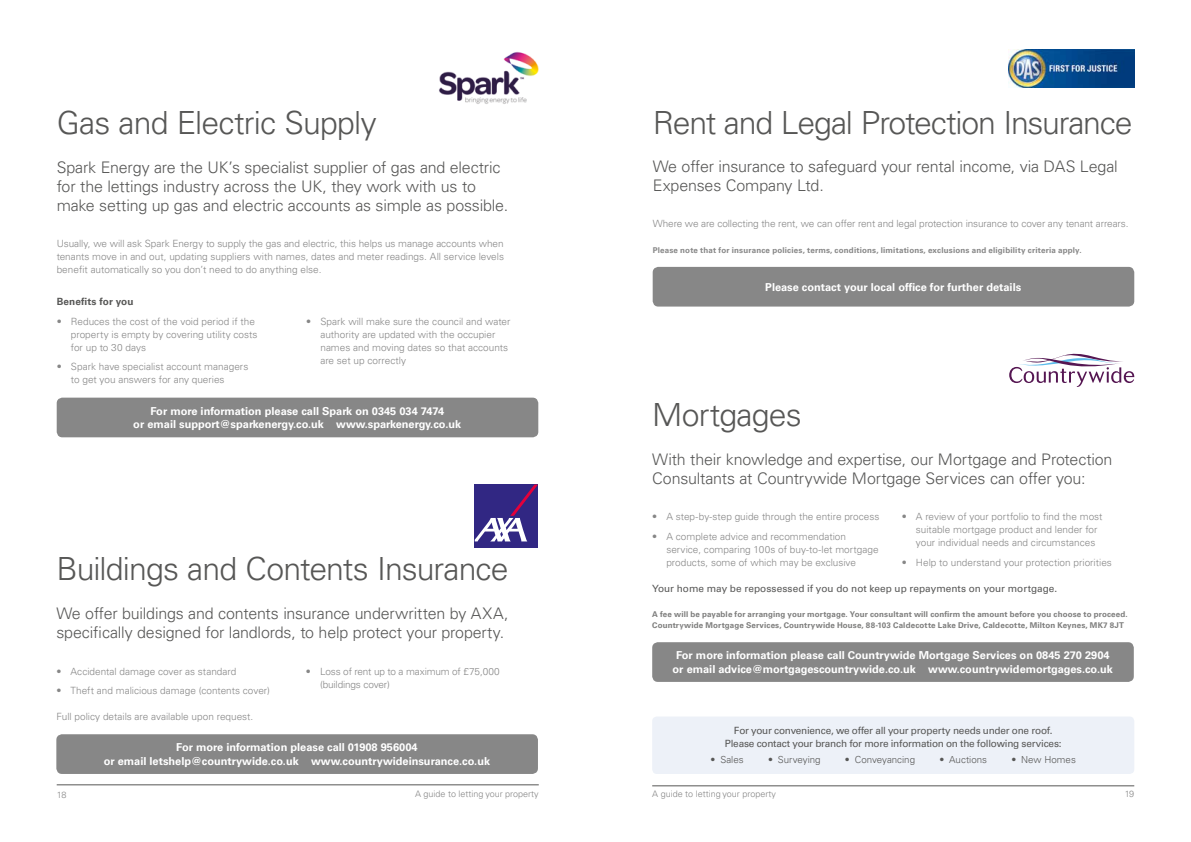
<style>
.page{position:relative;width:1191px;height:842px;background:#fff}
.page>*{position:absolute;margin:0;border:0;box-sizing:border-box;transform-origin:0 0}
.t1{font:300 32px "Univers LT Pro 45";letter-spacing:-.03em;color:#575756}
.t2{font:300 16px/19.2px "Univers LT Pro 45";letter-spacing:-.01em;color:#575756}
.t3{font:700 11px/13.2px "Univers LT Pro 65";color:#fff;text-align:center}
.t4{font:300 10px/13px "Univers LT Pro 45";color:#878787}
.t5{font:10px/13px "Univers LT Pro 55 Roman";letter-spacing:-.02em;color:#575756;text-align:center}
.t6{font:10px "Univers LT Pro 55 Roman";letter-spacing:.005em;color:#575756}
.t7{font:700 10px "Univers LT Pro 65";letter-spacing:.01em;color:#575756}
.t8{font:300 9.7px "Univers LT Pro 45";color:#575756}
.t9{font:300 9px "Univers LT Pro 45";color:#878787}
.t10{font:700 8px/11px "Univers LT Pro 65";letter-spacing:.015em;color:#7e7e7d}
.t11{font:700 8px "Univers LT Pro 65";letter-spacing:.02em;color:#878787}
.s1{color:#878787}
</style>
<div class="page">
<hr style="left:57px;top:784px;width:482px;height:1px;background:#575756">
<hr style="left:652px;top:785px;width:482px;height:1px;background:#575756">
<div style="left:652px;top:716px;width:482px;height:58px;background:#edf1f8;border-radius:5px"></div>
<img style="left:439px;top:51px;width:100px;height:53px">
<div style="left:652px;top:642px;width:481px;height:40px;background:#878787;border-radius:6px"></div>
<div style="left:56px;top:734px;width:482px;height:40px;background:#878787;border-radius:6px"></div>
<div style="left:57px;top:398px;width:481px;height:39px;background:#878787;border-radius:6px"></div>
<svg style="left:1009px;top:354px;width:125px;height:33px"></svg>
<img style="left:1009px;top:50px;width:125px;height:38px">
<div style="left:652px;top:267px;width:482px;height:40px;background:#878787;border-radius:6px"></div>
<div style="left:475px;top:485px;width:63px;height:63px;background:#312783"></div>
<svg style="left:475px;top:485px;width:63px;height:56px"></svg>
<h1 class="t1" style="left:57px;top:102px;width:322px">Gas and Electric Supply</h1>
<h2 class="t2" style="left:57px;top:157px;width:453px">Spark Energy are the UK’s specialist supplier of gas and electric for the lettings industry across the UK, they work with us to make setting up gas and electric accounts as simple as possible.</h2>
<p class="t4" style="left:57px;top:237px;width:449px;text-align:justify">Usually, we will ask Spark Energy to supply the gas and electric, this helps us manage accounts when tenants move in and out, updating suppliers with names, dates and meter readings. All service levels benefit automatically so you don’t need to do anything else.</p>
<p class="t7" style="left:57px;top:295px;width:78px">Benefits for you</p>
<p class="t4" style="left:71px;top:315px;width:188px;text-indent:-14px">• Reduces the cost of the void period if the property is empty by covering utility costs for up to 30 days</p>
<p class="t4" style="left:71px;top:360px;width:179px;text-indent:-14px">• Spark have specialist account managers to get you answers for any queries</p>
<p class="t4" style="left:320px;top:315px;width:191px;text-indent:-14px">• Spark will make sure the council and water authority are updated with the occupier names and moving dates so that accounts are set up correctly</p>
<p class="t3" style="left:133px;top:404px;width:329px">For more information please call Spark on 0345 034 7474<br>or email support@sparkenergy.co.uk www.sparkenergy.co.uk</p>
<h1 class="t1" style="left:56px;top:548px;width:454px">Buildings and Contents Insurance</h1>
<h2 class="t2" style="left:56px;top:603px;width:454px">We offer buildings and contents insurance underwritten by AXA, specifically designed for landlords, to help protect your property.</h2>
<p class="t4" style="left:56px;top:664px;width:181px">• Accidental damage cover as standard</p>
<p class="t4" style="left:56px;top:684px;width:215px">• Theft and malicious damage (contents cover)</p>
<p class="t4" style="left:320px;top:664px;width:181px;text-indent:-14px">• Loss of rent up to a maximum of £75,000 (buildings cover)</p>
<p class="t4" style="left:56px;top:710px;width:198px">Full policy details are available upon request.</p>
<p class="t3" style="left:104px;top:740px;width:388px">For more information please call 01908 956004<br>or email letshelp@countrywide.co.uk www.countrywideinsurance.co.uk</p>
<h1 class="t1" style="left:652px;top:102px;width:481px">Rent and Legal Protection Insurance</h1>
<h2 class="t2" style="left:652px;top:157px;width:466px">We offer insurance to safeguard your rental income, via DAS Legal<br>Expenses Company Ltd.</h2>
<p class="t4" style="left:652px;top:217px;width:477px">Where we are collecting the rent, we can offer rent and legal protection insurance to cover any tenant arrears.</p>
<p class="t11" style="left:652px;top:244px;width:430px">Please note that for insurance policies, terms, conditions, limitations, exclusions and eligibility criteria apply.</p>
<p class="t3" style="left:765px;top:280px;width:257px">Please contact your local office for further details</p>
<h1 class="t1" style="left:652px;top:394px;width:151px">Mortgages</h1>
<h2 class="t2" style="left:652px;top:449px;width:462px">With their knowledge and expertise, our Mortgage and Protection<br>Consultants at Countrywide Mortgage Services can offer you:</h2>
<p class="t4" style="left:652px;top:510px;width:229px">• A step-by-step guide through the entire process</p>
<p class="t4" style="left:666px;top:530px;width:214px;text-indent:-14px">• A complete advice and recommendation service, comparing 100s of buy-to-let mortgage products, some of which may be exclusive</p>
<p class="t4" style="left:916px;top:510px;width:188px;text-indent:-14px">• A review of your portfolio to find the most suitable mortgage product and lender for your individual needs and circumstances</p>
<p class="t4" style="left:901px;top:556px;width:212px">• Help to understand your protection priorities</p>
<p class="t6" style="left:652px;top:581px;width:406px">Your home may be repossessed if you do not keep up repayments on your mortgage.</p>
<p class="t10" style="left:652px;top:608px;width:477px">A fee will be payable for arranging your mortgage. Your consultant will confirm the amount before you choose to proceed.<br>Countr<span class="s1">y</span>wide Mortgage Services, Countrywide House, 88-103 Caldecotte Lake Drive, Caldecotte, Milton Keynes, MK7 8JT</p>
<p class="t3" style="left:672px;top:648px;width:442px">For more information please call Countrywide Mortgage Services on 0845 270 2904 or email advice@mortgagescountrywide.co.uk www.countrywidemortgages.co.uk</p>
<p class="t5" style="left:725px;top:724px;width:338px">For your convenience, we offer all your property needs under one roof.<br>Please contact your branch for more information on the following services:</p>
<p class="t8" style="left:710px;top:754px;width:35px">• Sales</p>
<p class="t8" style="left:768px;top:754px;width:54px">• Surveying</p>
<p class="t8" style="left:845px;top:754px;width:72px">• Conveyancing</p>
<p class="t8" style="left:939px;top:754px;width:49px">• Auctions</p>
<p class="t8" style="left:1011px;top:754px;width:66px">• New Homes</p>
<p class="t9" style="left:57px;top:789px;width:11px">18</p>
<p class="t9" style="left:415px;top:788px;width:125px">A guide to letting your property</p>
<p class="t9" style="left:652px;top:788px;width:125px">A guide to letting your property</p>
<p class="t9" style="left:1124px;top:788px;width:11px">19</p>
</div>
